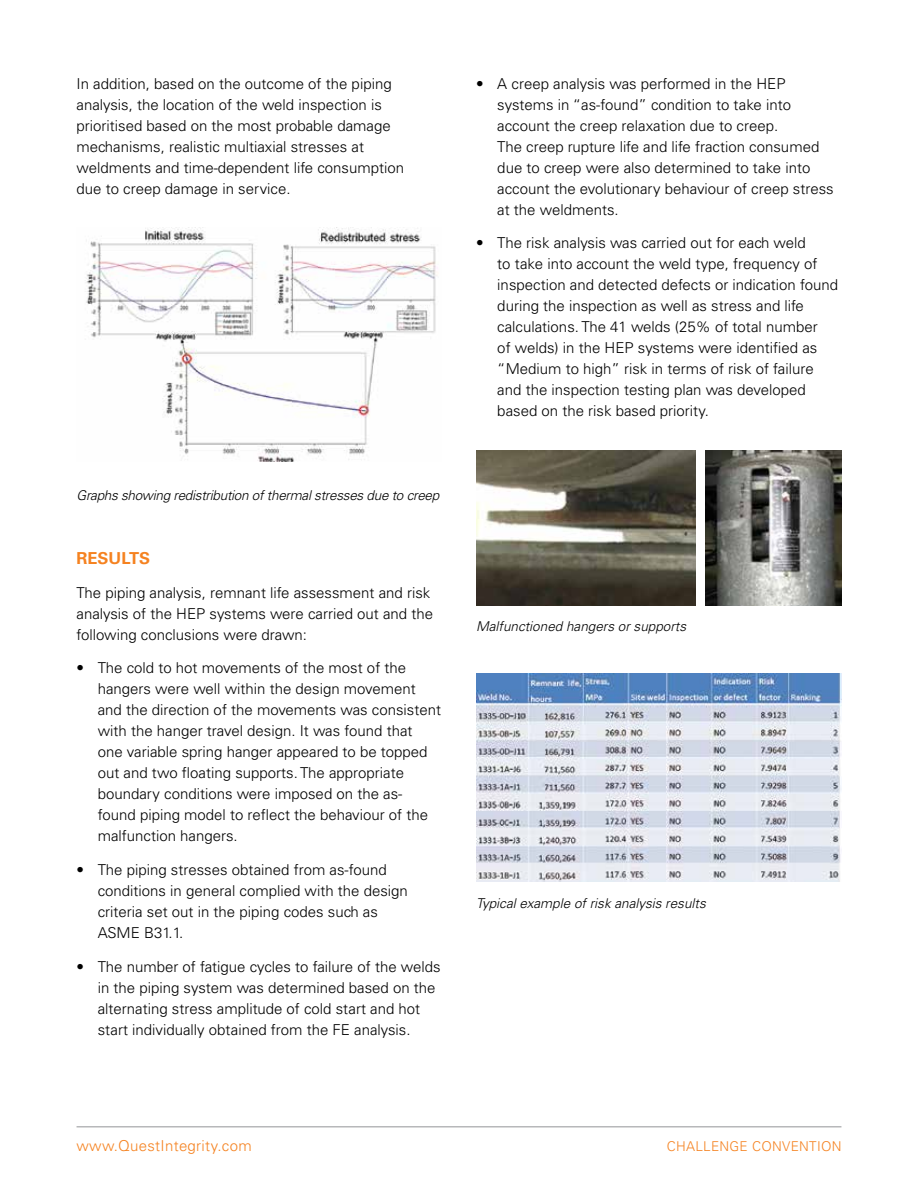
<style>
.page{position:relative;width:918px;height:1188px;background:#fff}
.page>*{position:absolute;margin:0;border:0;box-sizing:border-box;transform-origin:0 0}
.t1{font:700 16.5px "Univers";color:#f58220}
.t2{font:300 15px/21px "Univers";color:#000}
.t3{font:300 15px "Univers";letter-spacing:.02em;color:#f58220}
.t4{font:italic 300 13.5px "Univers";color:#000}
.t5{font:italic 300 13.5px "Univers";letter-spacing:-.02em;color:#000}
.t6{font:300 13.5px "Univers";letter-spacing:.02em;color:#f58220}
</style>
<div class="page">
<hr style="left:77px;top:1126px;width:764px;height:1px;background:#939598">
<img style="left:86px;top:228px;width:352px;height:234px">
<img style="left:476px;top:450px;width:220px;height:156px">
<img style="left:706px;top:450px;width:136px;height:156px">
<img style="left:476px;top:673px;width:366px;height:209px">
<p class="t2" style="left:77px;top:73px;width:329px">In addition, based on the outcome of the piping analysis, the location of the weld inspection is prioritised based on the most probable damage mechanisms, realistic multiaxial stresses at weldments and time-dependent life consumption due to creep damage in service.</p>
<p class="t5" style="left:77px;top:487px;width:364px">Graphs showing redistribution of thermal stresses due to creep</p>
<p class="t1" style="left:77px;top:548px;width:75px">RESULTS</p>
<p class="t2" style="left:77px;top:582px;width:358px">The piping analysis, remnant life assessment and risk analysis of the HEP systems were carried out and the following conclusions were drawn:</p>
<p class="t2" style="left:98px;top:657px;width:345px;text-indent:-21px">• The cold to hot movements of the most of the hangers were well within the design movement and the direction of the movements was consistent with the hanger travel design. It was found that one variable spring hanger appeared to be topped out and two floating supports. The appropriate boundary conditions were imposed on the as&shy;found piping model to reflect the behaviour of the malfunction hangers.</p>
<p class="t2" style="left:98px;top:859px;width:312px;text-indent:-21px">• The piping stresses obtained from as-found conditions in general complied with the design criteria set out in the piping codes such as ASME B31.1.</p>
<p class="t2" style="left:98px;top:956px;width:344px;text-indent:-21px">• The number of fatigue cycles to failure of the welds in the piping system was determined based on the alternating stress amplitude of cold start and hot start individually obtained from the FE analysis.</p>
<p class="t2" style="left:497px;top:73px;width:338px;text-indent:-21px">• A creep analysis was performed in the HEP systems in “as-found” condition to take into account the creep relaxation due to creep.<br>The creep rupture life and life fraction consumed due to creep were also determined to take into account the evolutionary behaviour of creep stress at the weldments.</p>
<p class="t2" style="left:497px;top:233px;width:342px;text-indent:-21px">• The risk analysis was carried out for each weld<br>to take into account the weld type, frequency of inspection and detected defects or indication found during the inspection as well as stress and life calculations. The 41 welds (25% of total number<br>of welds) in the HEP systems were identified as “Medium to high” risk in terms of risk of failure and the inspection testing plan was developed based on the risk based priority.</p>
<p class="t4" style="left:476px;top:618px;width:212px">Malfunctioned hangers or supports</p>
<p class="t4" style="left:476px;top:896px;width:231px">Typical example of risk analysis results</p>
<p class="t3" style="left:77px;top:1136px;width:177px">www.QuestIntegrity.com</p>
<p class="t6" style="left:667px;top:1138px;width:176px">CHALLENGE CONVENTION</p>
</div>
